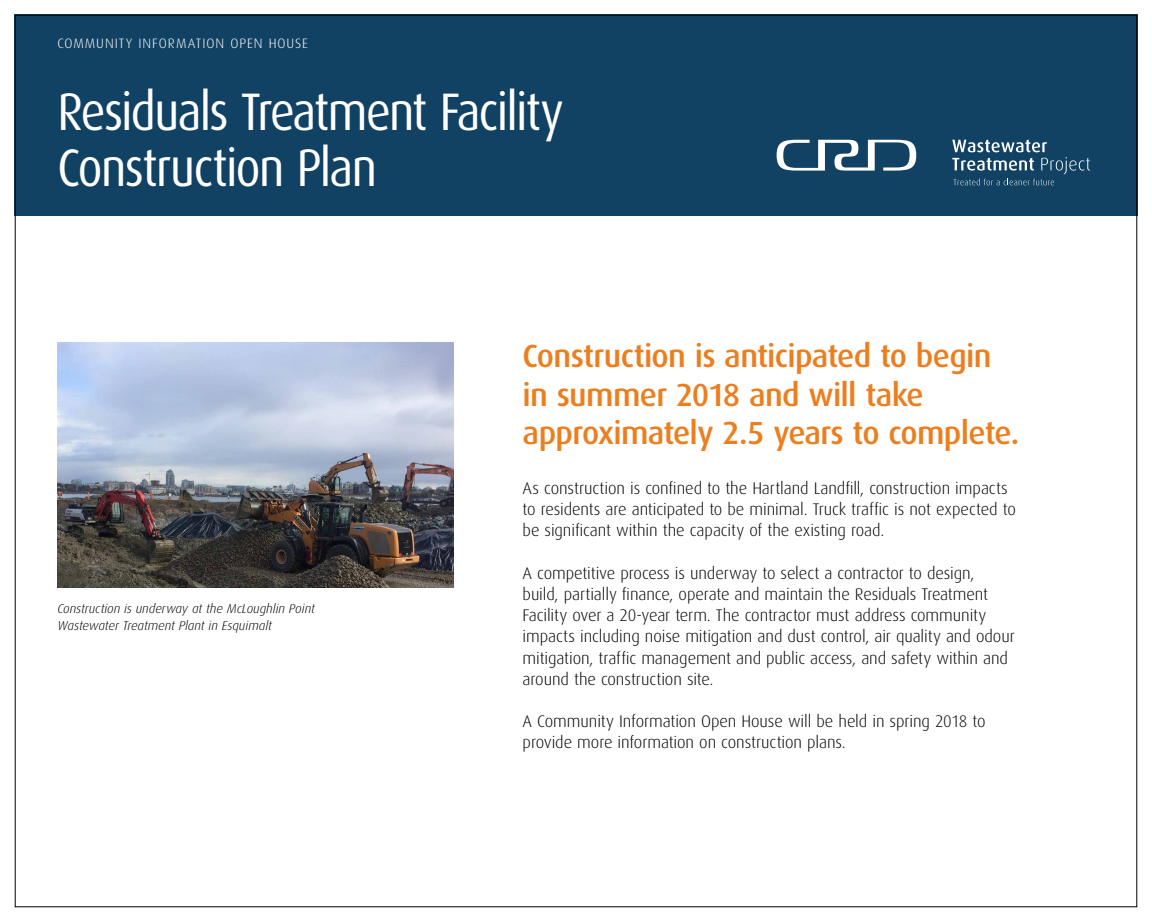
<style>
.page{position:relative;width:1152px;height:922px;background:#fff}
.page>*{position:absolute;margin:0;border:0;box-sizing:border-box;transform-origin:0 0}
.t1{font:52.8px/56px "Dax OT";letter-spacing:-.035em;color:#fff;scale:.9 1}
.t2{font:500 32px/38.4px "Dax OT";letter-spacing:-.02em;color:#ec7e1e}
.t3{font:300 16.8px/21.2px "Dax OT";letter-spacing:-.005em;color:#000}
.t4{font:300 13.6px "Dax OT";letter-spacing:.07em;color:#fff}
.t5{font:italic 300 12.8px/17.2px "Dax OT";color:#000}
</style>
<div class="page">
<div style="left:14px;top:14px;width:1124px;height:202px;background:#114263"></div>
<svg style="left:777px;top:140px;width:139px;height:30px"></svg>
<svg style="left:952px;top:140px;width:138px;height:45px"></svg>
<img style="left:58px;top:343px;width:396px;height:245px">
<p class="t4" style="left:58px;top:31px;width:252px">COMMUNITY INFORMATION OPEN HOUSE</p>
<h1 class="t1" style="left:57px;top:74px;width:564px">Residuals Treatment Facility<br>Construction Plan</h1>
<p class="t5" style="left:58px;top:597px;width:259px">Construction is underway at the McLoughlin Point<br>Wastewater Treatment Plant in Esquimalt</p>
<h2 class="t2" style="left:523px;top:331px;width:498px">Construction is anticipated to begin in summer 2018 and will take approximately 2.5 years to complete.</h2>
<p class="t3" style="left:523px;top:474px;width:495px">As construction is confined to the Hartland Landfill, construction impacts to residents are anticipated to be minimal. Truck traffic is not expected to be significant within the capacity of the existing road.</p>
<p class="t3" style="left:523px;top:559px;width:494px">A competitive process is underway to select a contractor to design, build, partially finance, operate and maintain the Residuals Treatment Facility over a 20-year term. The contractor must address community impacts including noise mitigation and dust control, air quality and odour mitigation, traffic management and public access, and safety within and around the construction site.</p>
<p class="t3" style="left:523px;top:707px;width:465px">A Community Information Open House will be held in spring 2018 to provide more information on construction plans.</p>
</div>
